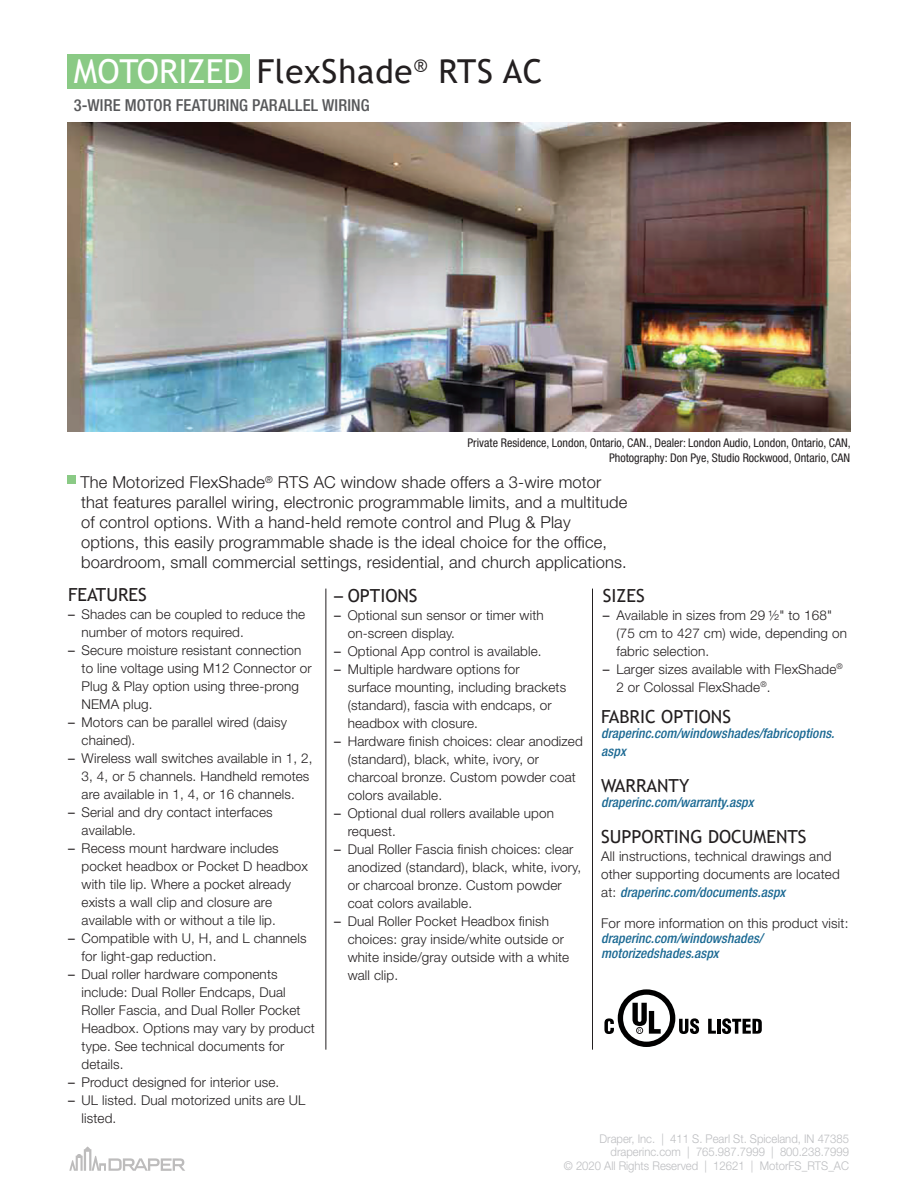
<style>
.page{position:relative;width:918px;height:1188px;background:#fff}
.page>*{position:absolute;margin:0;border:0;box-sizing:border-box;transform-origin:0 0}
.t1{font:33px "Trebuchet MS";letter-spacing:.025em;color:#231f20}
.SMALL_HEADER{font:18px "Trebuchet MS";color:#231f20}
.LARGE_PARAGRAPH{font:300 16.5px/19.8px "Helvetica Neue LT Std";letter-spacing:.01em;color:#231f20}
.SUBHEAD{font:500 condensed 16.5px "Helvetica Neue LT Std";letter-spacing:.01em;color:#57585a}
.BODY_COPY{font:300 13.5px/18px "Helvetica Neue LT Std";letter-spacing:.01em;color:#231f20}
.BODY_COPY-2{font:italic 500 condensed 13.5px/15px "Helvetica Neue LT Std";letter-spacing:.01em;color:#1b6993}
.SMALL_HEADER-2{font:italic 500 condensed 13.5px/18px "Helvetica Neue LT Std";letter-spacing:.01em;color:#1b6993}
.draper_info{font:300 12px/13.5px "Helvetica Neue LT Std";color:#bcbdc0;text-align:right;scale:.94 1}
.BELOW_PHOTO{font:condensed 12px/14.4px "Helvetica Neue LT Std";color:#231f20;text-align:right}
.s1{color:#fff}
.s2{font-weight:400}
.s3{font-family:"Helvetica Neue LT Std"}
.s4{font-weight:500;font-style:italic;font-stretch:condensed;color:#1b6993}
.s5{font-weight:300;font-style:normal;font-stretch:normal;color:#231f20}
</style>
<div class="page">
<div style="left:67px;top:54px;width:183px;height:34px;background:#8aca85"></div>
<img style="left:68px;top:122px;width:782px;height:310px">
<div style="left:68px;top:476px;width:8px;height:8px;background:#8aca85"></div>
<hr style="left:592px;top:589px;width:1px;height:461px;background:#231f20">
<hr style="left:326px;top:589px;width:1px;height:461px;background:#231f20">
<svg style="left:69px;top:1146px;width:116px;height:25px"></svg>
<svg style="left:708px;top:1019px;width:8px;height:15px"></svg>
<hr style="left:717px;top:1019px;width:4px;height:15px;background:#010000">
<svg style="left:722px;top:1018px;width:40px;height:16px"></svg>
<svg style="left:604px;top:989px;width:95px;height:58px"></svg>
<p class="t1" style="left:74px;top:51px;width:470px"><span class="s1">MOTORIZED</span> FlexShade<sup>®</sup> RTS AC</p>
<p class="SUBHEAD" style="left:74px;top:95px;width:297px">3-WIRE MOTOR FEATURING PARALLEL WIRING</p>
<p class="BELOW_PHOTO" style="left:467px;top:436px;width:385px">Private Residence, London, Ontario, CAN., Dealer: London Audio, London, Ontario, CAN,<br>Photography: Don Pye, Studio Rockwood, Ontario, CAN</p>
<p class="LARGE_PARAGRAPH" style="left:81px;top:472px;width:548px">The Motorized FlexShade<sup>®</sup> RTS AC window shade offers a 3-wire motor that features parallel wiring, electronic programmable limits, and a multitude of control options. With a hand-held remote control and Plug &amp; Play options, this easily programmable shade is the ideal choice for the office, boardroom, small commercial settings, residential, and church applications.</p>
<p class="SMALL_HEADER" style="left:68px;top:583px;width:80px">FEATURES</p>
<p class="BODY_COPY" style="left:82px;top:605px;width:225px;text-indent:-14px"><span class="s2">–</span> Shades can be coupled to reduce the number of motors required.</p>
<p class="BODY_COPY" style="left:82px;top:641px;width:232px;text-indent:-14px"><span class="s2">–</span> Secure moisture resistant connection to line voltage using M12 Connector or<br>Plug &amp; Play option using three-prong<br>NEMA plug.</p>
<p class="BODY_COPY" style="left:82px;top:713px;width:207px;text-indent:-14px"><span class="s2">–</span> Motors can be parallel wired (daisy chained).</p>
<p class="BODY_COPY" style="left:82px;top:749px;width:233px;text-indent:-14px"><span class="s2">–</span> Wireless wall switches available in 1, 2,<br>3, 4, or 5 channels. Handheld remotes are available in 1, 4, or 16 channels.</p>
<p class="BODY_COPY" style="left:82px;top:803px;width:193px;text-indent:-14px"><span class="s2">–</span> Serial and dry contact interfaces available.</p>
<p class="BODY_COPY" style="left:82px;top:839px;width:228px;text-indent:-14px"><span class="s2">–</span> Recess mount hardware includes pocket headbox or Pocket D headbox with tile lip. Where a pocket already exists a wall clip and closure are available with or without a tile lip.</p>
<p class="BODY_COPY" style="left:82px;top:929px;width:227px;text-indent:-14px"><span class="s2">–</span> Compatible with U, H, and L channels for light-gap reduction.</p>
<p class="BODY_COPY" style="left:82px;top:965px;width:235px;text-indent:-14px"><span class="s2">–</span> Dual roller hardware components include: Dual Roller Endcaps, Dual<br>Roller Fascia, and Dual Roller Pocket<br>Headbox. Options may vary by product type. See technical documents for details.</p>
<p class="BODY_COPY" style="left:68px;top:1073px;width:213px"><span class="s2">–</span> Product designed for interior use.</p>
<p class="BODY_COPY" style="left:82px;top:1091px;width:226px;text-indent:-14px"><span class="s2">–</span> UL listed. Dual motorized units are UL listed.</p>
<p class="SMALL_HEADER" style="left:334px;top:584px;width:85px"><span class="s3">–</span> OPTIONS</p>
<p class="BODY_COPY" style="left:348px;top:606px;width:198px;text-indent:-14px"><span class="s2">–</span> Optional sun sensor or timer with on-screen display.</p>
<p class="BODY_COPY" style="left:334px;top:642px;width:209px"><span class="s2">–</span> Optional App control is available.</p>
<p class="BODY_COPY" style="left:348px;top:660px;width:220px;text-indent:-14px"><span class="s2">–</span> Multiple hardware options for surface mounting, including brackets (standard), fascia with endcaps, or headbox with closure.</p>
<p class="BODY_COPY" style="left:348px;top:732px;width:237px;text-indent:-14px"><span class="s2">–</span> Hardware finish choices: clear anodized (standard), black, white, ivory, or charcoal bronze. Custom powder coat colors available.</p>
<p class="BODY_COPY" style="left:348px;top:804px;width:208px;text-indent:-14px"><span class="s2">–</span> Optional dual rollers available upon request.</p>
<p class="BODY_COPY" style="left:348px;top:840px;width:235px;text-indent:-14px"><span class="s2">–</span> Dual Roller Fascia finish choices: clear anodized (standard), black, white, ivory, or charcoal bronze. Custom powder coat colors available.</p>
<p class="BODY_COPY" style="left:348px;top:912px;width:223px;text-indent:-14px"><span class="s2">–</span> Dual Roller Pocket Headbox finish choices: gray inside/white outside or white inside/gray outside with a white wall clip.</p>
<p class="SMALL_HEADER" style="left:603px;top:584px;width:43px">SIZES</p>
<p class="BODY_COPY" style="left:616px;top:606px;width:232px;text-indent:-13px"><span class="s2">–</span> Available in sizes from 29 1/2" to 168" (75 cm to 427 cm) wide, depending on fabric selection.</p>
<p class="BODY_COPY" style="left:616px;top:660px;width:228px;text-indent:-14px"><span class="s2">–</span> Larger sizes available with FlexShade<sup>®<br></sup>2 or Colossal FlexShade<sup>®</sup>.</p>
<p class="SMALL_HEADER" style="left:601px;top:705px;width:131px">FABRIC OPTIONS</p>
<p class="SMALL_HEADER-2" style="left:601px;top:724px;width:235px">draperinc.com/windowshades/fabricoptions. aspx</p>
<p class="SMALL_HEADER" style="left:601px;top:774px;width:90px">WARRANTY</p>
<p class="SMALL_HEADER-2" style="left:601px;top:793px;width:154px">draperinc.com/warranty.aspx</p>
<p class="SMALL_HEADER" style="left:601px;top:825px;width:207px">SUPPORTING DOCUMENTS</p>
<p class="BODY_COPY" style="left:601px;top:847px;width:240px">All instructions, technical drawings and other supporting documents are located at: <span class="s4">draperinc.com/documents.aspx</span></p>
<p class="BODY_COPY-2" style="left:601px;top:916px;width:249px"><span class="s5">For more information on this product visit: </span>draperinc.com/windowshades/ motorizedshades.aspx</p>
<p class="draper_info" style="left:564px;top:1131px;width:305px">Draper, Inc. | 411 S. Pearl St. Spiceland, IN 47385 draperinc.com | 765.987.7999 | 800.238.7999<br>© 2020 All Rights Reserved | 12621 | MotorFS_RTS_AC</p>
</div>
